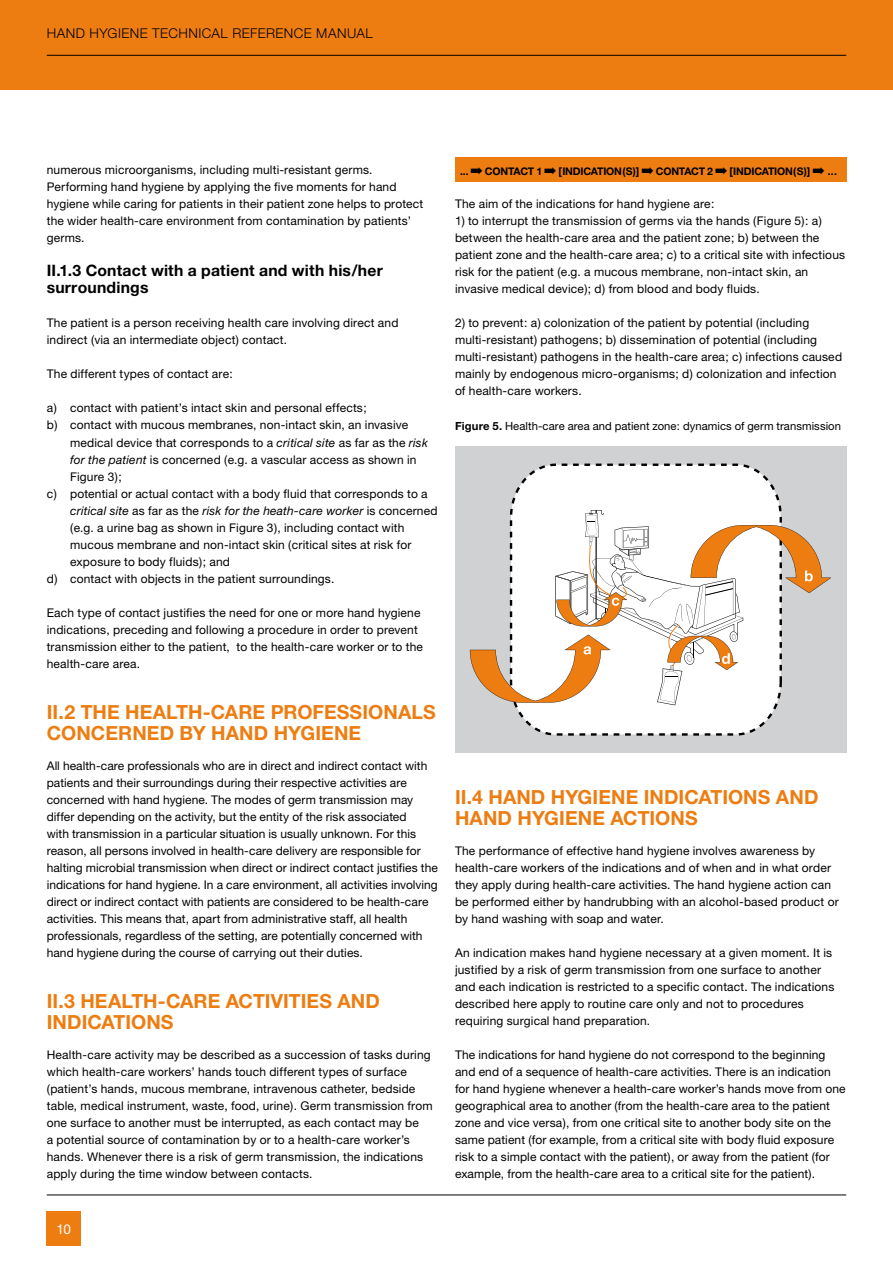
<style>
.page{position:relative;width:893px;height:1263px;background:#fff}
.page>*{position:absolute;margin:0;border:0;box-sizing:border-box;transform-origin:0 0}
.t1{font:700 19.5px/21.3px "Helvetica Neue";letter-spacing:.005em;color:#ee7d11}
.t2{font:700 15.75px/17px "Helvetica Neue";letter-spacing:.015em;color:#000}
.t3{font:300 13.5px "Helvetica Neue";letter-spacing:.035em;color:#000}
.t4{font:13.5px "Helvetica Neue";color:#fff}
.t5{font:12px/17px "Helvetica Neue";letter-spacing:.01em;color:#000}
.t6{font:italic 12px "Helvetica Neue";letter-spacing:.02em;color:#000}
.t7{font:11.25px "Helvetica Neue";letter-spacing:.005em;color:#000}
.t8{font:700 10.5px "Helvetica Neue";letter-spacing:-.02em;color:#000}
.s1{font-style:italic}
.s2{font-style:normal}
.s3{font-weight:700}
</style>
<div class="page">
<div style="left:0;top:0;width:893px;height:89px;background:#ee7d11"></div>
<div style="left:47px;top:1212px;width:34px;height:34px;background:#ee7d11"></div>
<hr style="left:47px;top:1194px;width:799px;height:1px;background:#000">
<hr style="left:47px;top:55px;width:799px;height:1px;background:#000">
<div style="left:455px;top:446px;width:391px;height:307px;background:#d0d1d2"></div>
<svg style="left:510px;top:464px;width:272px;height:272px;background:#f1f1f1"></svg>
<svg style="left:470px;top:510px;width:361px;height:195px"></svg>
<div style="left:455px;top:157px;width:391px;height:25px;background:#ee7d11"></div>
<p class="t3" style="left:47px;top:29px;width:327px">HAND HYGIENE TECHNICAL REFERENCE MANUAL</p>
<p class="t5" style="left:47px;top:163px;width:378px">numerous microorganisms, including multi-resistant germs.<br>Performing hand hygiene by applying the five moments for hand hygiene while caring for patients in their patient zone helps to protect the wider health-care environment from contamination by patients’ germs.</p>
<h2 class="t2" style="left:47px;top:264px;width:338px">II.1.3 Contact with a patient and with his/her surroundings</h2>
<p class="t5" style="left:47px;top:316px;width:353px">The patient is a person receiving health care involving direct and indirect (via an intermediate object) contact.</p>
<p class="t5" style="left:47px;top:367px;width:188px">The different types of contact are:</p>
<p class="t5" style="left:47px;top:401px;width:321px">a) contact with patient’s intact skin and personal effects;</p>
<p class="t5" style="left:47px;top:418px;width:363px">b) contact with mucous membranes, non-intact skin, an invasive</p>
<p class="t5" style="left:70px;top:435px;width:359px">medical device that corresponds to a <span class="s1">critical site</span> as far as the <span class="s1">risk</span></p>
<p class="t5" style="left:70px;top:452px;width:348px"><span class="s1">for the patient</span> is concerned (e.g. a vascular access as shown in</p>
<p class="t5" style="left:70px;top:469px;width:53px">Figure 3);</p>
<p class="t5" style="left:47px;top:486px;width:382px">c) potential or actual contact with a body fluid that corresponds to a</p>
<p class="t6" style="left:70px;top:506px;width:369px">critical site <span class="s2">as far as the</span> risk for the heath-care worker <span class="s2">is concerned</span></p>
<p class="t5" style="left:70px;top:520px;width:336px">(e.g. a urine bag as shown in Figure 3), including contact with</p>
<p class="t5" style="left:70px;top:537px;width:343px">mucous membrane and non-intact skin (critical sites at risk for</p>
<p class="t5" style="left:70px;top:554px;width:161px">exposure to body fluids); and</p>
<p class="t5" style="left:47px;top:571px;width:289px">d) contact with objects in the patient surroundings.</p>
<p class="t5" style="left:47px;top:605px;width:378px">Each type of contact justifies the need for one or more hand hygiene indications, preceding and following a procedure in order to prevent transmission either to the patient, to the health-care worker or to the health-care area.</p>
<h1 class="t1" style="left:47px;top:703px;width:391px">II.2 THE HEALTH-CARE PROFESSIONALS<br>CONCERNED BY HAND HYGIENE</h1>
<p class="t5" style="left:47px;top:758px;width:393px">All health-care professionals who are in direct and indirect contact with patients and their surroundings during their respective activities are concerned with hand hygiene. The modes of germ transmission may differ depending on the activity, but the entity of the risk associated<br>with transmission in a particular situation is usually unknown. For this reason, all persons involved in health-care delivery are responsible for halting microbial transmission when direct or indirect contact justifies the indications for hand hygiene. In a care environment, all activities involving direct or indirect contact with patients are considered to be health-care activities. This means that, apart from administrative staff, all health professionals, regardless of the setting, are potentially concerned with hand hygiene during the course of carrying out their duties.</p>
<h1 class="t1" style="left:47px;top:992px;width:335px">II.3 HEALTH-CARE ACTIVITIES AND<br>INDICATIONS</h1>
<p class="t5" style="left:47px;top:1047px;width:387px">Health-care activity may be described as a succession of tasks during which health-care workers’ hands touch different types of surface (patient’s hands, mucous membrane, intravenous catheter, bedside table, medical instrument, waste, food, urine). Germ transmission from one surface to another must be interrupted, as each contact may be<br>a potential source of contamination by or to a health-care worker’s hands. Whenever there is a risk of germ transmission, the indications apply during the time window between contacts.</p>
<p class="t8" style="left:460px;top:167px;width:378px">... ➡ CONTACT 1 ➡ [INDICATION(S)] ➡ CONTACT 2 ➡ [INDICATION(S)] ➡ ...</p>
<p class="t5" style="left:455px;top:197px;width:261px">The aim of the indications for hand hygiene are:</p>
<p class="t5" style="left:455px;top:214px;width:392px">1) to interrupt the transmission of germs via the hands (Figure 5): a) between the health-care area and the patient zone; b) between the patient zone and the health-care area; c) to a critical site with infectious risk for the patient (e.g. a mucous membrane, non-intact skin, an invasive medical device); d) from blood and body fluids.</p>
<p class="t5" style="left:455px;top:316px;width:389px">2) to prevent: a) colonization of the patient by potential (including multi-resistant) pathogens; b) dissemination of potential (including multi-resistant) pathogens in the health-care area; c) infections caused mainly by endogenous micro-organisms; d) colonization and infection of health-care workers.</p>
<p class="t7" style="left:455px;top:421px;width:388px"><span class="s3">Figure 5.</span> Health-care area and patient zone: dynamics of germ transmission</p>
<h1 class="t1" style="left:455px;top:788px;width:365px">II.4 HAND HYGIENE INDICATIONS AND<br>HAND HYGIENE ACTIONS</h1>
<p class="t5" style="left:455px;top:843px;width:385px">The performance of effective hand hygiene involves awareness by health-care workers of the indications and of when and in what order they apply during health-care activities. The hand hygiene action can be performed either by handrubbing with an alcohol-based product or by hand washing with soap and water.</p>
<p class="t5" style="left:455px;top:945px;width:381px">An indication makes hand hygiene necessary at a given moment. It is justified by a risk of germ transmission from one surface to another and each indication is restricted to a specific contact. The indications described here apply to routine care only and not to procedures requiring surgical hand preparation.</p>
<p class="t5" style="left:455px;top:1047px;width:392px">The indications for hand hygiene do not correspond to the beginning and end of a sequence of health-care activities. There is an indication for hand hygiene whenever a health-care worker’s hands move from one geographical area to another (from the health-care area to the patient zone and vice versa), from one critical site to another body site on the same patient (for example, from a critical site with body fluid exposure risk to a simple contact with the patient), or away from the patient (for example, from the health-care area to a critical site for the patient).</p>
<p class="t4" style="left:57px;top:1224px;width:16px">10</p>
</div>
